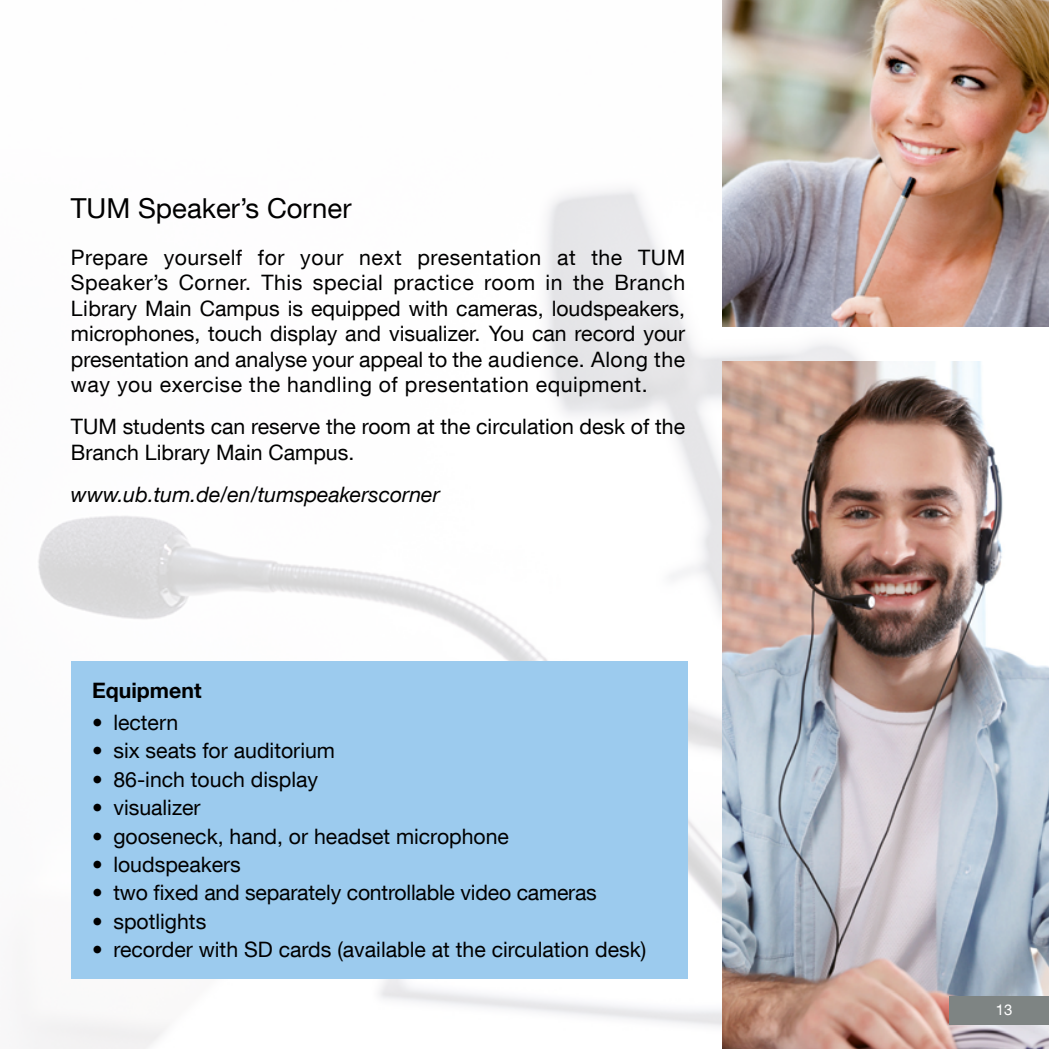
<style>
.page{position:relative;width:1049px;height:1049px;background:#fff}
.page>*{position:absolute;margin:0;border:0;box-sizing:border-box;transform-origin:0 0}
.t1{font:27.5px "TUM Neue Helvetica";color:#000}
.t2{font:21.25px/25.5px "TUM Neue Helvetica";color:#000;text-align:justify}
.t3{font:italic 21.25px "TUM Neue Helvetica";color:#000}
.t4{font:700 21.25px "TUM Neue Helvetica";color:#000}
.t5{font:15px "TUM Neue Helvetica";color:#fff}
</style>
<div class="page">
<img style="left:18px;top:0;width:1003px;height:1049px">
<img style="left:723px;top:361px;width:326px;height:688px">
<img style="left:723px;top:0;width:326px;height:326px">
<div style="left:71px;top:661px;width:616px;height:317px;background:#9ccbee"></div>
<div style="left:950px;top:996px;width:99px;height:28px;background:#7e8483"></div>
<p class="t1" style="left:71px;top:191px;width:282px">TUM Speaker’s Corner</p>
<p class="t2" style="left:71px;top:244px;width:616px">Prepare yourself for your next presentation at the TUM Speaker’s Corner. This special practice room in the Branch Library Main Campus is equipped with cameras, loudspeakers, microphones, touch display and visualizer. You can record your presentation and analyse your appeal to the audience. Along the way you exercise the handling of presentation equipment.</p>
<p class="t2" style="left:71px;top:413px;width:616px">TUM students can reserve the room at the circulation desk of the<br>Branch Library Main Campus.</p>
<p class="t3" style="left:71px;top:481px;width:370px">www.ub.tum.de/en/tumspeakerscorner</p>
<p class="t4" style="left:92px;top:676px;width:111px">Equipment</p>
<p class="t2" style="left:92px;top:709px;width:88px">• lectern</p>
<p class="t2" style="left:92px;top:738px;width:244px">• six seats for auditorium</p>
<p class="t2" style="left:92px;top:766px;width:227px">• 86-inch touch display</p>
<p class="t2" style="left:92px;top:794px;width:110px">• visualizer</p>
<p class="t2" style="left:92px;top:823px;width:418px">• gooseneck, hand, or headset microphone</p>
<p class="t2" style="left:92px;top:851px;width:150px">• loudspeakers</p>
<p class="t2" style="left:92px;top:879px;width:506px">• two fixed and separately controllable video cameras</p>
<p class="t2" style="left:92px;top:908px;width:116px">• spotlights</p>
<p class="t2" style="left:92px;top:936px;width:556px">• recorder with SD cards (available at the circulation desk)</p>
<p class="t5" style="left:996px;top:1001px;width:18px">13</p>
</div>
